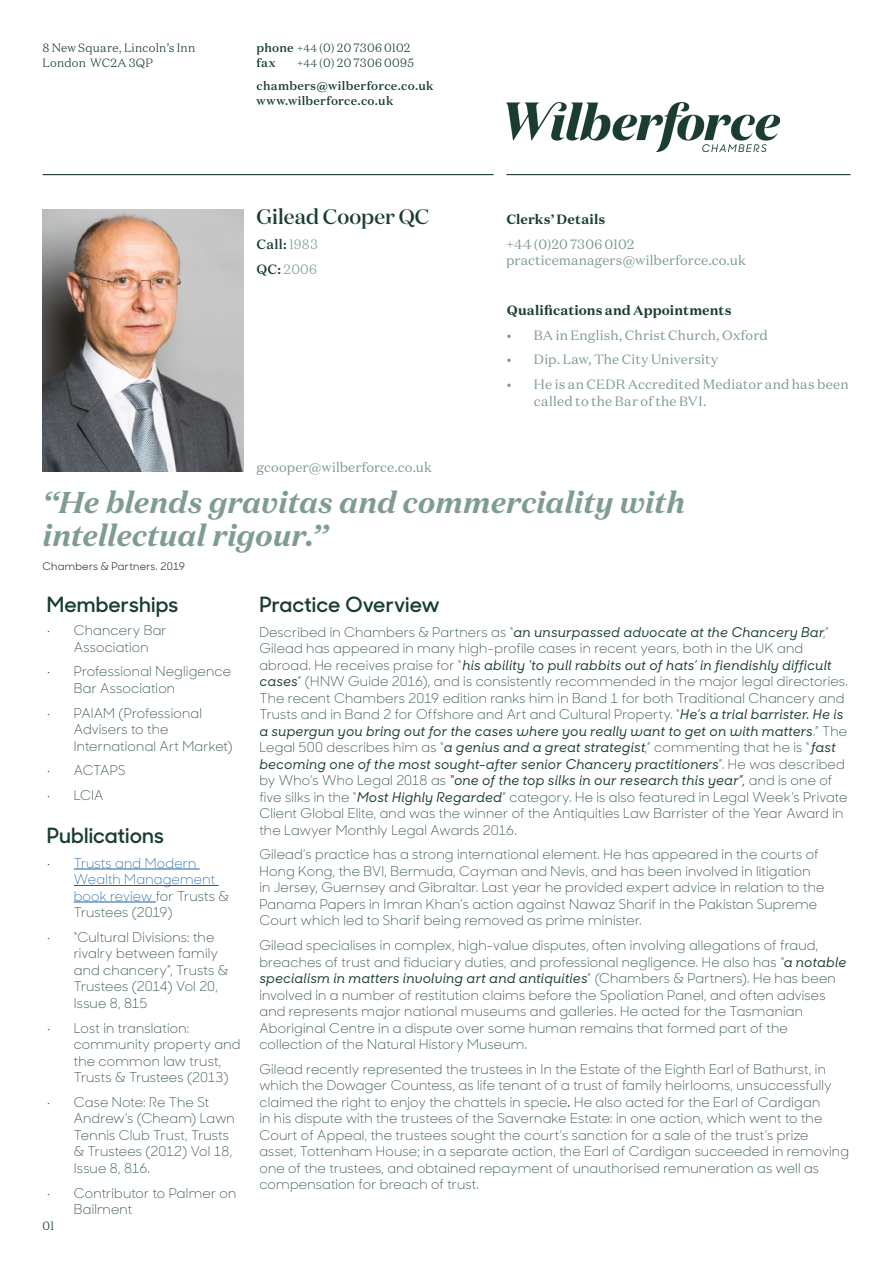
<style>
.page{position:relative;width:893px;height:1263px;background:#fff}
.page>*{position:absolute;margin:0;border:0;box-sizing:border-box;transform-origin:0 0}
.QUOTE{font:italic 700 30px/33px "Domaine Text";letter-spacing:-.01em;color:#7f9c92}
.t1{font:600 21px "Sharp Sans No 1";letter-spacing:.005em;color:#193c34}
.NAME{font:500 21px "Domaine Display";letter-spacing:.01em;color:#193c34}
.BODY_GREEN{font:300 13.5px/16.5px "Sharp Sans No 1";letter-spacing:.015em;color:#193c34}
.t2{font:13.5px/16.5px "Domaine Text";letter-spacing:.01em;color:#7f9c92}
.t3{font:300 13.5px/16.5px "Sharp Sans No 1";letter-spacing:.01em;color:#175d9e}
.QUALS{font:700 13.5px "Domaine Text";letter-spacing:.005em;color:#193c34}
.CLERKS{font:700 13.5px "Domaine Text";letter-spacing:.005em;color:#193c34}
.t4{font:500 13.5px "Domaine Text";color:#193c34}
.t5{font:300 13.5px "Domaine Text";color:#7f9c92}
.t6{font:500 12px/23.5px "Domaine Text";letter-spacing:.025em;color:#193c34}
.t7{font:300 12px/15px "Domaine Text";letter-spacing:.015em;color:#193c34}
.QUOTE_BY{font:10.5px "Sharp Sans No 1";letter-spacing:.025em;color:#231f20}
.s1{font-weight:500}
.s2{font-size:10.5px}
.s3{font-weight:300;font-size:10.5px}
.s4{font-weight:300}
.s5{font-weight:300;color:#7f9c92}
.s6{font-weight:500;color:#193c34}
.s7{color:#193c34}
.s8{font-weight:500;font-style:italic}
.s9{font-style:italic}
</style>
<div class="page">
<img style="left:506px;top:103px;width:273px;height:49px">
<hr style="left:506px;top:174px;width:344px;height:1px;background:#193c34">
<hr style="left:43px;top:174px;width:451px;height:1px;background:#193c34">
<hr style="left:74px;top:869px;width:126px;height:1px;background:#175d9e">
<hr style="left:74px;top:885px;width:145px;height:1px;background:#175d9e">
<hr style="left:74px;top:902px;width:82px;height:1px;background:#175d9e">
<img style="left:43px;top:209px;width:201px;height:263px">
<p class="t7" style="left:43px;top:40px;width:154px">8 New Square, Lincoln’s Inn<br>London WC2A 3QP</p>
<p class="t7" style="left:257px;top:40px;width:155px"><span class="s1">phone</span> <span class="s2">+44</span> (0) 20 7306 0102 <span class="s1">fax</span></p>
<p class="t6" style="left:257px;top:51px;width:178px;text-indent:40px"><span class="s3">+44</span> <span class="s4">(0) 20 7306 0095 </span>chambers@wilberforce.co.uk</p>
<p class="t6" style="left:257px;top:89px;width:138px">www.wilberforce.co.uk</p>
<p class="NAME" style="left:256px;top:203px;width:174px">Gilead Cooper QC</p>
<p class="t4" style="left:256px;top:235px;width:63px">Call: <span class="s5">1983</span></p>
<p class="t5" style="left:256px;top:260px;width:62px"><span class="s6">QC:</span> 2006</p>
<p class="CLERKS" style="left:506px;top:210px;width:101px">Clerks’ Details</p>
<p class="t2" style="left:506px;top:236px;width:241px">+44 (0)20 7306 0102 practicemanagers@wilberforce.co.uk</p>
<p class="QUALS" style="left:507px;top:301px;width:226px">Qualifications and Appointments</p>
<p class="t2" style="left:507px;top:326px;width:262px">• BA in English, Christ Church, Oxford</p>
<p class="t2" style="left:507px;top:351px;width:213px">• Dip. Law, The City University</p>
<p class="t2" style="left:534px;top:376px;width:316px;text-indent:-27px">• He is an CEDR Accredited Mediator and has been called to the Bar of the BVI.</p>
<p class="t2" style="left:256px;top:458px;width:177px">gcooper@wilberforce.co.uk</p>
<p class="QUOTE" style="left:43px;top:485px;width:644px">“He blends gravitas and commerciality with intellectual rigour.”</p>
<p class="QUOTE_BY" style="left:43px;top:558px;width:144px">Chambers &amp; Partners. 2019</p>
<p class="t1" style="left:47px;top:589px;width:133px">Memberships</p>
<p class="BODY_GREEN" style="left:74px;top:621px;width:94px;text-indent:-27px">• Chancery Bar<br>Association</p>
<p class="BODY_GREEN" style="left:74px;top:663px;width:159px;text-indent:-27px">• Professional Negligence<br>Bar Association</p>
<p class="BODY_GREEN" style="left:74px;top:704px;width:160px;text-indent:-27px">• PAIAM (Professional<br>Advisers to the<br>International Art Market)</p>
<p class="BODY_GREEN" style="left:47px;top:762px;width:80px">• ACTAPS</p>
<p class="BODY_GREEN" style="left:47px;top:786px;width:58px">• LCIA</p>
<p class="t1" style="left:47px;top:820px;width:119px">Publications</p>
<p class="t3" style="left:74px;top:854px;width:157px;text-indent:-27px"><span class="s7">•</span> Trusts and Modern<br>Wealth Management book review <span class="s7">for Trusts &amp;<br>Trustees (2019)</span></p>
<p class="BODY_GREEN" style="left:74px;top:928px;width:156px;text-indent:-27px">• “Cultural Divisions: the rivalry between family and chancery”, Trusts &amp;<br>Trustees (2014) Vol 20,<br>Issue 8, 815</p>
<p class="BODY_GREEN" style="left:74px;top:1019px;width:168px;text-indent:-27px">• Lost in translation: community property and the common law trust,<br>Trusts &amp; Trustees (2013)</p>
<p class="BODY_GREEN" style="left:74px;top:1093px;width:163px;text-indent:-27px">• Case Note: Re The St<br>Andrew’s (Cheam) Lawn<br>Tennis Club Trust, Trusts &amp; Trustees (2012) Vol 18,<br>Issue 8, 816.</p>
<p class="BODY_GREEN" style="left:74px;top:1184px;width:164px;text-indent:-27px">• Contributor to Palmer on<br>Bailment</p>
<p class="t7" style="left:43px;top:1218px;width:13px">01</p>
<p class="t1" style="left:259px;top:589px;width:182px">Practice Overview</p>
<p class="BODY_GREEN" style="left:259px;top:623px;width:590px">Described in Chambers &amp; Partners as “<span class="s8">an unsurpassed advocate at the Chancery Bar</span>,” Gilead has appeared in many high-profile cases in recent years, both in the UK and abroad. He receives praise for “<span class="s8">his ability ‘to pull rabbits out of hats’ in fiendishly difficult cases</span>” (HNW Guide 2016), and is consistently recommended in the major legal directories.<br>The recent Chambers 2019 edition ranks him in Band 1 for both Traditional Chancery and Trusts and in Band 2 for Offshore and Art and Cultural Property. “<span class="s8">He’s a trial barrister. He is a supergun you bring out for the cases where you really want to get on with matters</span>.” The Legal 500 describes him as “<span class="s8">a genius and a great strategist</span>,” commenting that he is “<span class="s8">fast becoming one of the most sought-after senior Chancery practitioners</span>”. He was described by Who’s Who Legal 2018 as <span class="s8">“one of the top silks in our research this year”,</span> and is one of five silks in the “<span class="s8">Most Highly Regarded</span>” category. He is also featured in Legal Week’s Private Client Global Elite, and was the winner of the Antiquities Law Barrister of the Year Award in the Lawyer Monthly Legal Awards 2016.</p>
<p class="BODY_GREEN" style="left:259px;top:846px;width:567px">Gilead’s practice has a strong international element. He has appeared in the courts of Hong Kong, the BVI, Bermuda, Cayman and Nevis, and has been involved in litigation in Jersey, Guernsey and Gibraltar. Last year he provided expert advice in relation to the Panama Papers in Imran Khan’s action against Nawaz Sharif in the Pakistan Supreme Court which led to Sharif being removed as prime minister.</p>
<p class="BODY_GREEN" style="left:259px;top:936px;width:588px">Gilead specialises in complex, high-value disputes, often involving allegations of fraud, breaches of trust and fiduciary duties, and professional negligence. He also has <span class="s9">“</span><span class="s8">a notable specialism in matters involving art and antiquities</span>” (Chambers &amp; Partners). He has been involved in a number of restitution claims before the Spoliation Panel, and often advises and represents major national museums and galleries. He acted for the Tasmanian Aboriginal Centre in a dispute over some human remains that formed part of the collection of the Natural History Museum.</p>
<p class="BODY_GREEN" style="left:259px;top:1060px;width:591px">Gilead recently represented the trustees in In the Estate of the Eighth Earl of Bathurst, in which the Dowager Countess, as life tenant of a trust of family heirlooms, unsuccessfully claimed the right to enjoy the chattels in specie<span class="s8">.</span> He also acted for the Earl of Cardigan<br>in his dispute with the trustees of the Savernake Estate: in one action, which went to the Court of Appeal, the trustees sought the court’s sanction for a sale of the trust’s prize asset, Tottenham House; in a separate action, the Earl of Cardigan succeeded in removing one of the trustees, and obtained repayment of unauthorised remuneration as well as compensation for breach of trust.</p>
</div>
